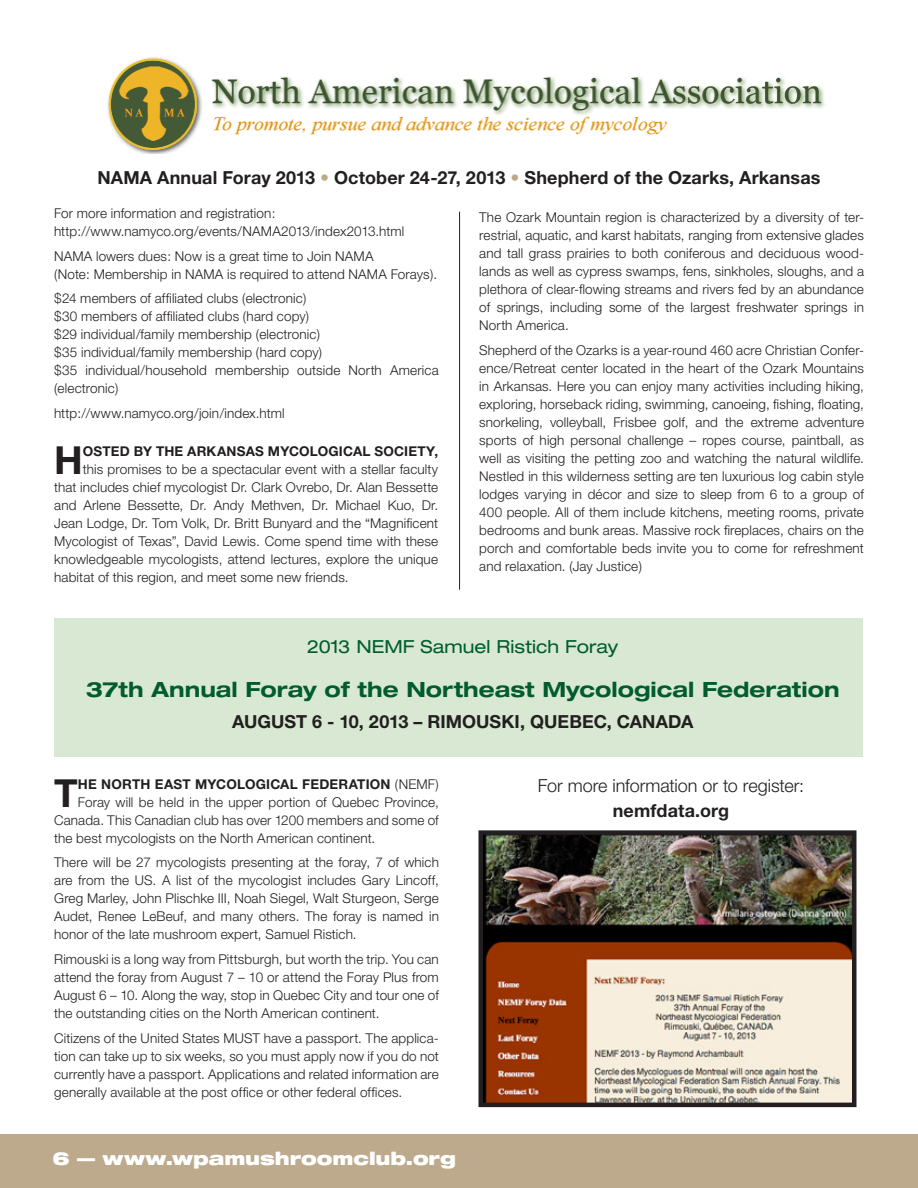
<style>
.page{position:relative;width:918px;height:1188px;background:#fff}
.page>*{position:absolute;margin:0;border:0;box-sizing:border-box;transform-origin:0 0}
.t1{font:700 38.7px "Helvetica Neue";color:#231f20}
.t2{font:700 expanded 21px "Helvetica Neue";color:#005c2c}
.t3{font:700 18px "Helvetica Neue";letter-spacing:.005em;color:#231f20}
.t4{font:300 18px "Helvetica Neue";letter-spacing:-.005em;color:#231f20}
.t5{font:expanded 18px "Helvetica Neue";letter-spacing:.005em;color:#005c2c}
.t6{font:900 expanded 18px "Helvetica Neue";color:#fff}
.t7{font:300 13.5px/18px "Helvetica Neue";letter-spacing:.01em;color:#231f20;text-align:justify}
.t8{font:700 13.5px "Helvetica Neue";letter-spacing:.015em;color:#231f20}
.s1{color:#bdaa8d}
.s2{font-weight:300}
</style>
<div class="page">
<div style="left:0;top:1134px;width:918px;height:54px;background:#bdaa8d"></div>
<div style="left:55px;top:619px;width:808px;height:138px;background:#d8e8d2"></div>
<hr style="left:459px;top:212px;width:1px;height:378px;background:#231f20">
<img style="left:107px;top:57px;width:718px;height:97px">
<img style="left:483px;top:835px;width:368px;height:267px">
<div style="left:478px;top:830px;width:378px;height:277px;border:4px solid #231f20"></div>
<h3 class="t3" style="left:98px;top:166px;width:15px">NAMA</h3>
<h3 class="t3" style="left:157px;top:166px;width:665px">ANNUAL FORAY 2013 <span class="s1">•</span> OCTOBER 24-27, 2013 <span class="s1">•</span> SHEPHERD OF THE OZARKS, ARKANSAS</h3>
<p class="t7" style="left:54px;top:204px;width:352px">For more information and registration: http://www.namyco.org/events/NAMA2013/index2013.html</p>
<p class="t7" style="left:54px;top:247px;width:385px">NAMA lowers dues: Now is a great time to Join NAMA<br>(Note: Membership in NAMA is required to attend NAMA Forays).</p>
<p class="t7" style="left:54px;top:289px;width:386px;text-align:left">$24 members of affiliated clubs (electronic)<br>$30 members of affiliated clubs (hard copy)<br>$29 individual/family membership (electronic)<br>$35 individual/family membership (hard copy)<br>$35 individual/household membership outside North America (electronic)</p>
<p class="t7" style="left:54px;top:404px;width:232px">http://www.namyco.org/join/index.html</p>
<h1 class="t1" style="left:54px;top:436px;width:25px">H</h1>
<p class="t8" style="left:83px;top:443px;width:357px">OSTED BY THE ARKANSAS MYCOLOGICAL SOCIETY,</p>
<p class="t7" style="left:54px;top:460px;width:386px;text-indent:29px">this promises to be a spectacular event with a stellar faculty that includes chief mycologist Dr. Clark Ovrebo, Dr. Alan Bessette and Arlene Bessette, Dr. Andy Methven, Dr. Michael Kuo, Dr.<br>Jean Lodge, Dr. Tom Volk, Dr. Britt Bunyard and the “Magnificent Mycologist of Texas”, David Lewis. Come spend time with these knowledgeable mycologists, attend lectures, explore the unique habitat of this region, and meet some new friends.</p>
<p class="t7" style="left:479px;top:208px;width:386px">The Ozark Mountain region is characterized by a diversity of ter&shy;restrial, aquatic, and karst habitats, ranging from extensive glades and tall grass prairies to both coniferous and deciduous wood&shy;lands as well as cypress swamps, fens, sinkholes, sloughs, and a plethora of clear-flowing streams and rivers fed by an abundance of springs, including some of the largest freshwater springs in North America.</p>
<p class="t7" style="left:479px;top:341px;width:386px">Shepherd of the Ozarks is a year-round 460 acre Christian Confer&shy;ence/Retreat center located in the heart of the Ozark Mountains in Arkansas. Here you can enjoy many activities including hiking, exploring, horseback riding, swimming, canoeing, fishing, floating, snorkeling, volleyball, Frisbee golf, and the extreme adventure sports of high personal challenge – ropes course, paintball, as well as visiting the petting zoo and watching the natural wildlife.<br>Nestled in this wilderness setting are ten luxurious log cabin style lodges varying in décor and size to sleep from 6 to a group of 400 people. All of them include kitchens, meeting rooms, private bedrooms and bunk areas. Massive rock fireplaces, chairs on the porch and comfortable beds invite you to come for refreshment and relaxation. (Jay Justice)</p>
<h3 class="t5" style="left:307px;top:636px;width:65px">2013 NEMF</h3>
<h3 class="t5" style="left:421px;top:636px;width:199px">Samuel Ristich Foray</h3>
<h2 class="t2" style="left:86px;top:676px;width:755px">37th Annual Foray of the Northeast Mycological Federation</h2>
<h3 class="t3" style="left:232px;top:711px;width:463px">AUGUST 6 - 10, 2013 – RIMOUSKI, QUEBEC, CANADA</h3>
<h1 class="t1" style="left:54px;top:769px;width:25px">T</h1>
<p class="t8" style="left:78px;top:775px;width:363px">HE NORTH EAST MYCOLOGICAL FEDERATION <span class="s2">(NEMF)</span></p>
<p class="t7" style="left:78px;top:792px;width:363px">Foray will be held in the upper portion of Quebec Province,</p>
<p class="t7" style="left:54px;top:810px;width:386px">Canada. This Canadian club has over 1200 members and some of</p>
<p class="t7" style="left:54px;top:828px;width:323px">the best mycologists on the North American continent.</p>
<p class="t7" style="left:54px;top:853px;width:386px">There will be 27 mycologists presenting at the foray, 7 of which are from the US. A list of the mycologist includes Gary Lincoff, Greg Marley, John Plischke III, Noah Siegel, Walt Sturgeon, Serge Audet, Renee LeBeuf, and many others. The foray is named in honor of the late mushroom expert, Samuel Ristich.</p>
<p class="t7" style="left:54px;top:950px;width:386px">Rimouski is a long way from Pittsburgh, but worth the trip. You can attend the foray from August 7 – 10 or attend the Foray Plus from August 6 – 10. Along the way, stop in Quebec City and tour one of the outstanding cities on the North American continent.</p>
<p class="t7" style="left:54px;top:1029px;width:386px">Citizens of the United States MUST have a passport. The applica&shy;tion can take up to six weeks, so you must apply now if you do not currently have a passport. Applications and related information are generally available at the post office or other federal offices.</p>
<h3 class="t6" style="left:52px;top:1147px;width:405px">6 — www.wpamushroomclub.org</h3>
<h3 class="t4" style="left:538px;top:775px;width:268px">For more information or to register:</h3>
<h3 class="t3" style="left:613px;top:799px;width:118px">NEMFDATA.ORG</h3>
</div>
